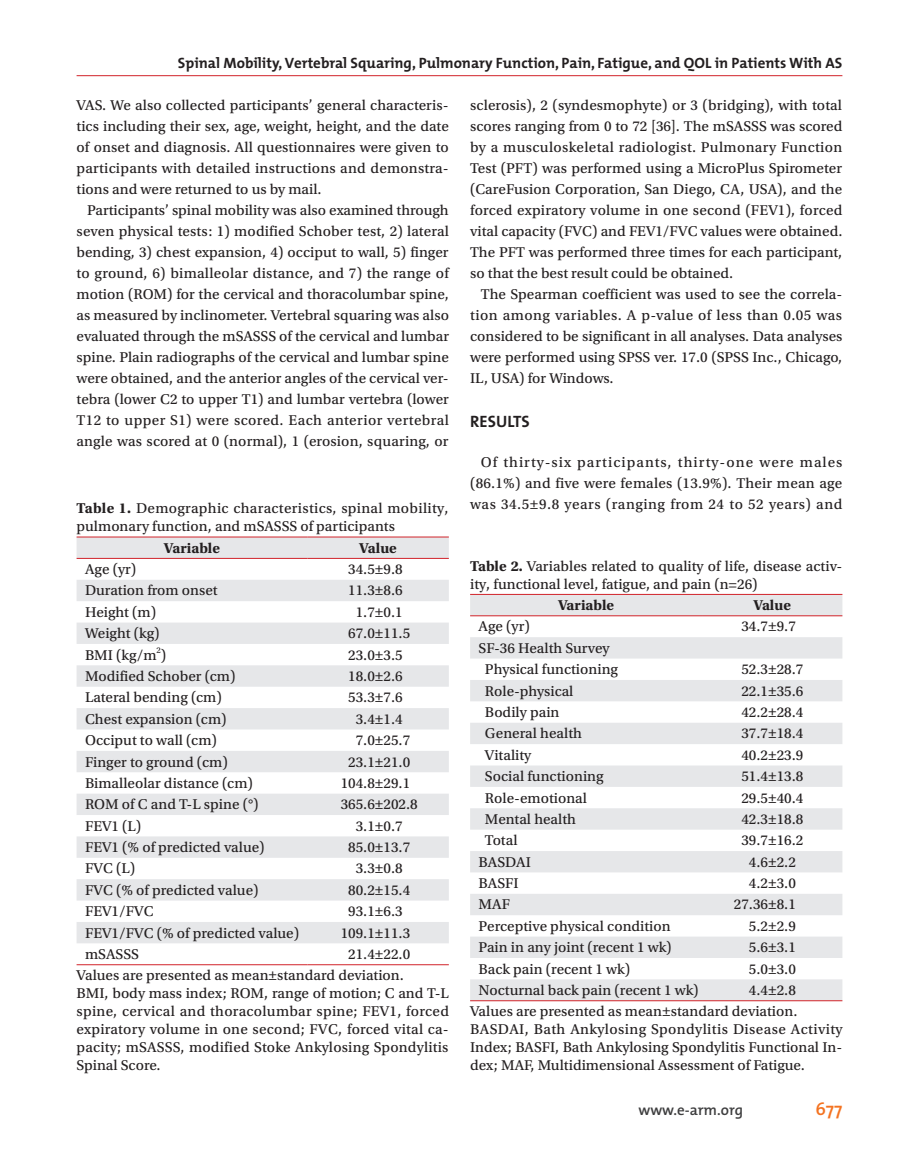
<style>
.page{position:relative;width:919px;height:1174px;background:#fff}
.page>*{position:absolute;margin:0;border:0;box-sizing:border-box;transform-origin:0 0}
.t1{font:600 18px "The Mix";color:#f47321}
.서론{font:700 16.5px "The Mix";color:#231f20}
.바탕글{font:15px/21px "Utopia Std Capt";letter-spacing:.01em;color:#231f20;text-align:justify}
.표{font:15px/18px "Utopia Std Capt";color:#231f20;text-align:justify}
.바탕글-2{font:15px/21px "Utopia Std Capt";letter-spacing:.065em;color:#231f20;text-align:right}
.쪽제목_홀{font:700 15px "The Mix";color:#231f20}
.표-2{font:15px "Utopia Std Capt";letter-spacing:.02em;color:#231f20}
.바탕글-3{font:15px "Utopia Std Capt";letter-spacing:.035em;color:#231f20}
.표1라인{font:700 15px "Utopia Std";color:#231f20}
.t2{font:600 15px "The Mix";color:#3e3e3f}
.표-3{font:8.7px "Utopia Std Capt";color:#231f20}
.s1{font-family:"Utopia Std";font-weight:700}
</style>
<div class="page">
<hr style="left:77px;top:75px;width:765px;height:1px;background:#d1232a">
<svg style="left:77px;top:537px;width:372px;height:406px;fill:#e6e7e9"></svg>
<hr style="left:77px;top:536px;width:230px;height:1px;background:#d1232a">
<hr style="left:307px;top:536px;width:142px;height:1px;background:#d1232a">
<hr style="left:77px;top:558px;width:230px;height:1px;background:#d1232a">
<hr style="left:307px;top:558px;width:142px;height:1px;background:#d1232a">
<hr style="left:77px;top:964px;width:230px;height:1px;background:#d1232a">
<hr style="left:307px;top:964px;width:142px;height:1px;background:#d1232a">
<svg style="left:470px;top:595px;width:372px;height:405px;fill:#e6e7e9"></svg>
<hr style="left:470px;top:594px;width:232px;height:1px;background:#d1232a">
<hr style="left:702px;top:594px;width:140px;height:1px;background:#d1232a">
<hr style="left:470px;top:615px;width:232px;height:1px;background:#d1232a">
<hr style="left:702px;top:615px;width:140px;height:1px;background:#d1232a">
<hr style="left:470px;top:1000px;width:232px;height:1px;background:#d1232a">
<hr style="left:702px;top:1000px;width:140px;height:1px;background:#d1232a">
<p class="쪽제목_홀" style="left:178px;top:50px;width:666px">Spinal Mobility, Vertebral Squaring, Pulmonary Function, Pain, Fatigue, and QOL in Patients With AS</p>
<p class="바탕글" style="left:77px;top:95px;width:374px">VAS. We also collected participants’ general characteris&shy;tics including their sex, age, weight, height, and the date of onset and diagnosis. All questionnaires were given to participants with detailed instructions and demonstra&shy;tions and were returned to us by mail.</p>
<p class="바탕글" style="left:77px;top:200px;width:374px;text-indent:11px">Participants’ spinal mobility was also examined through seven physical tests: 1) modified Schober test, 2) lateral bending, 3) chest expansion, 4) occiput to wall, 5) finger to ground, 6) bimalleolar distance, and 7) the range of motion (ROM) for the cervical and thoracolumbar spine, as measured by inclinometer. Vertebral squaring was also evaluated through the mSASSS of the cervical and lumbar spine. Plain radiographs of the cervical and lumbar spine were obtained, and the anterior angles of the cervical ver&shy;tebra (lower C2 to upper T1) and lumbar vertebra (lower T12 to upper S1) were scored. Each anterior vertebral angle was scored at 0 (normal), 1 (erosion, squaring, or</p>
<p class="바탕글" style="left:470px;top:95px;width:374px">sclerosis), 2 (syndesmophyte) or 3 (bridging), with total scores ranging from 0 to 72 [36]. The mSASSS was scored by a musculoskeletal radiologist. Pulmonary Function Test (PFT) was performed using a MicroPlus Spirometer (CareFusion Corporation, San Diego, CA, USA), and the forced expiratory volume in one second (FEV1), forced vital capacity (FVC) and FEV1/FVC values were obtained.<br>The PFT was performed three times for each participant, so that the best result could be obtained.</p>
<p class="바탕글" style="left:470px;top:284px;width:374px;text-indent:11px">The Spearman coefficient was used to see the correla&shy;tion among variables. A p-value of less than 0.05 was considered to be significant in all analyses. Data analyses were performed using SPSS ver. 17.0 (SPSS Inc., Chicago, IL, USA) for Windows.</p>
<p class="서론" style="left:470px;top:407px;width:61px">RESULTS</p>
<p class="바탕글-2" style="left:470px;top:452px;width:374px">Of thirty-six participants, thirty-one were males (86.1%) and five were females (13.9%). Their mean age</p>
<p class="표-2" style="left:77px;top:500px;width:373px"><span class="s1">Table 1.</span> Demographic characteristics, spinal mobility,</p>
<p class="바탕글-3" style="left:470px;top:496px;width:374px">was 34.5±9.8 years (ranging from 24 to 52 years) and</p>
<p class="표" style="left:77px;top:518px;width:320px">pulmonary function, and mSASSS of participants</p>
<p class="표1라인" style="left:164px;top:539px;width:58px">Variable</p>
<p class="표1라인" style="left:359px;top:539px;width:39px">Value</p>
<p class="표" style="left:85px;top:560px;width:53px">Age (yr)</p>
<p class="표" style="left:348px;top:560px;width:56px">34.5±9.8</p>
<p class="표" style="left:85px;top:582px;width:134px">Duration from onset</p>
<p class="표" style="left:348px;top:582px;width:56px">11.3±8.6</p>
<p class="표" style="left:85px;top:603px;width:73px">Height (m)</p>
<p class="표" style="left:356px;top:603px;width:48px">1.7±0.1</p>
<p class="표" style="left:85px;top:624px;width:76px">Weight (kg)</p>
<p class="표" style="left:348px;top:624px;width:63px">67.0±11.5</p>
<p class="표" style="left:85px;top:646px;width:83px">BMI (kg/m )</p>
<p class="표" style="left:470px;top:557px;width:374px"><span class="s1">Table 2.</span> Variables related to quality of life, disease activ&shy;ity, functional level, fatigue, and pain (n=26)</p>
<p class="표1라인" style="left:558px;top:596px;width:58px">Variable</p>
<p class="표1라인" style="left:753px;top:596px;width:39px">Value</p>
<p class="표" style="left:478px;top:618px;width:53px">Age (yr)</p>
<p class="표" style="left:741px;top:618px;width:56px">34.7±9.7</p>
<p class="표" style="left:478px;top:639px;width:133px">SF-36 Health Survey</p>
<p class="표" style="left:485px;top:660px;width:135px">Physical functioning</p>
<p class="표" style="left:741px;top:660px;width:63px">52.3±28.7</p>
<p class="표" style="left:485px;top:682px;width:90px">Role-physical</p>
<p class="표" style="left:741px;top:682px;width:63px">22.1±35.6</p>
<p class="표" style="left:485px;top:703px;width:76px">Bodily pain</p>
<p class="표" style="left:741px;top:703px;width:63px">42.2±28.4</p>
<p class="표" style="left:485px;top:725px;width:98px">General health</p>
<p class="표" style="left:741px;top:725px;width:63px">37.7±18.4</p>
<p class="표" style="left:485px;top:746px;width:48px">Vitality</p>
<p class="표" style="left:741px;top:746px;width:63px">40.2±23.9</p>
<p class="표" style="left:485px;top:767px;width:120px">Social functioning</p>
<p class="표" style="left:741px;top:767px;width:63px">51.4±13.8</p>
<p class="표" style="left:485px;top:789px;width:103px">Role-emotional</p>
<p class="표" style="left:741px;top:789px;width:63px">29.5±40.4</p>
<p class="표" style="left:485px;top:810px;width:93px">Mental health</p>
<p class="표" style="left:741px;top:810px;width:63px">42.3±18.8</p>
<p class="표" style="left:485px;top:831px;width:34px">Total</p>
<p class="표" style="left:741px;top:831px;width:63px">39.7±16.2</p>
<p class="표" style="left:478px;top:853px;width:54px">BASDAI</p>
<p class="표" style="left:748px;top:853px;width:48px">4.6±2.2</p>
<p class="표" style="left:478px;top:874px;width:41px">BASFI</p>
<p class="표" style="left:748px;top:874px;width:48px">4.2±3.0</p>
<p class="표" style="left:478px;top:896px;width:33px">MAF</p>
<p class="표" style="left:733px;top:896px;width:63px">27.36±8.1</p>
<p class="표" style="left:478px;top:917px;width:194px">Perceptive physical condition</p>
<p class="표" style="left:748px;top:917px;width:48px">5.2±2.9</p>
<p class="표" style="left:478px;top:938px;width:194px">Pain in any joint (recent 1 wk)</p>
<p class="표" style="left:748px;top:938px;width:48px">5.6±3.1</p>
<p class="표" style="left:478px;top:960px;width:153px">Back pain (recent 1 wk)</p>
<p class="표" style="left:748px;top:960px;width:48px">5.0±3.0</p>
<p class="표" style="left:478px;top:981px;width:221px">Nocturnal back pain (recent 1 wk)</p>
<p class="표" style="left:748px;top:981px;width:48px">4.4±2.8</p>
<p class="표" style="left:470px;top:1002px;width:329px">Values are presented as mean±standard deviation.</p>
<p class="표" style="left:470px;top:1020px;width:374px">BASDAI, Bath Ankylosing Spondylitis Disease Activity Index; BASFI, Bath Ankylosing Spondylitis Functional In&shy;dex; MAF, Multidimensional Assessment of Fatigue.</p>
<p class="표-3" style="left:156px;top:645px;width:6px">2</p>
<p class="표" style="left:348px;top:646px;width:56px">23.0±3.5</p>
<p class="표" style="left:85px;top:667px;width:152px">Modified Schober (cm)</p>
<p class="표" style="left:348px;top:667px;width:56px">18.0±2.6</p>
<p class="표" style="left:85px;top:689px;width:138px">Lateral bending (cm)</p>
<p class="표" style="left:348px;top:689px;width:56px">53.3±7.6</p>
<p class="표" style="left:85px;top:710px;width:143px">Chest expansion (cm)</p>
<p class="표" style="left:356px;top:710px;width:48px">3.4±1.4</p>
<p class="표" style="left:85px;top:731px;width:133px">Occiput to wall (cm)</p>
<p class="표" style="left:356px;top:731px;width:56px">7.0±25.7</p>
<p class="표" style="left:85px;top:753px;width:144px">Finger to ground (cm)</p>
<p class="표" style="left:348px;top:753px;width:63px">23.1±21.0</p>
<p class="표" style="left:85px;top:774px;width:169px">Bimalleolar distance (cm)</p>
<p class="표" style="left:341px;top:774px;width:71px">104.8±29.1</p>
<p class="표" style="left:85px;top:795px;width:175px">ROM of C and T-L spine (°)</p>
<p class="표" style="left:341px;top:795px;width:79px">365.6±202.8</p>
<p class="표" style="left:85px;top:817px;width:58px">FEV1 (L)</p>
<p class="표" style="left:356px;top:817px;width:48px">3.1±0.7</p>
<p class="표" style="left:85px;top:838px;width:181px">FEV1 (% of predicted value)</p>
<p class="표" style="left:348px;top:838px;width:63px">85.0±13.7</p>
<p class="표" style="left:85px;top:860px;width:51px">FVC (L)</p>
<p class="표" style="left:356px;top:860px;width:48px">3.3±0.8</p>
<p class="표" style="left:85px;top:881px;width:175px">FVC (% of predicted value)</p>
<p class="표" style="left:348px;top:881px;width:63px">80.2±15.4</p>
<p class="표" style="left:85px;top:902px;width:70px">FEV1/FVC</p>
<p class="표" style="left:348px;top:902px;width:56px">93.1±6.3</p>
<p class="표" style="left:85px;top:924px;width:215px">FEV1/FVC (% of predicted value)</p>
<p class="표" style="left:341px;top:924px;width:71px">109.1±11.3</p>
<p class="표" style="left:85px;top:945px;width:55px">mSASSS</p>
<p class="표" style="left:348px;top:945px;width:63px">21.4±22.0</p>
<p class="표" style="left:77px;top:966px;width:329px">Values are presented as mean±standard deviation.</p>
<p class="표" style="left:77px;top:984px;width:374px">BMI, body mass index; ROM, range of motion; C and T-L spine, cervical and thoracolumbar spine; FEV1, forced expiratory volume in one second; FVC, forced vital ca&shy;pacity; mSASSS, modified Stoke Ankylosing Spondylitis Spinal Score.</p>
<p class="t2" style="left:638px;top:1097px;width:106px">www.e-arm.org</p>
<p class="t1" style="left:815px;top:1094px;width:28px">677</p>
</div>
